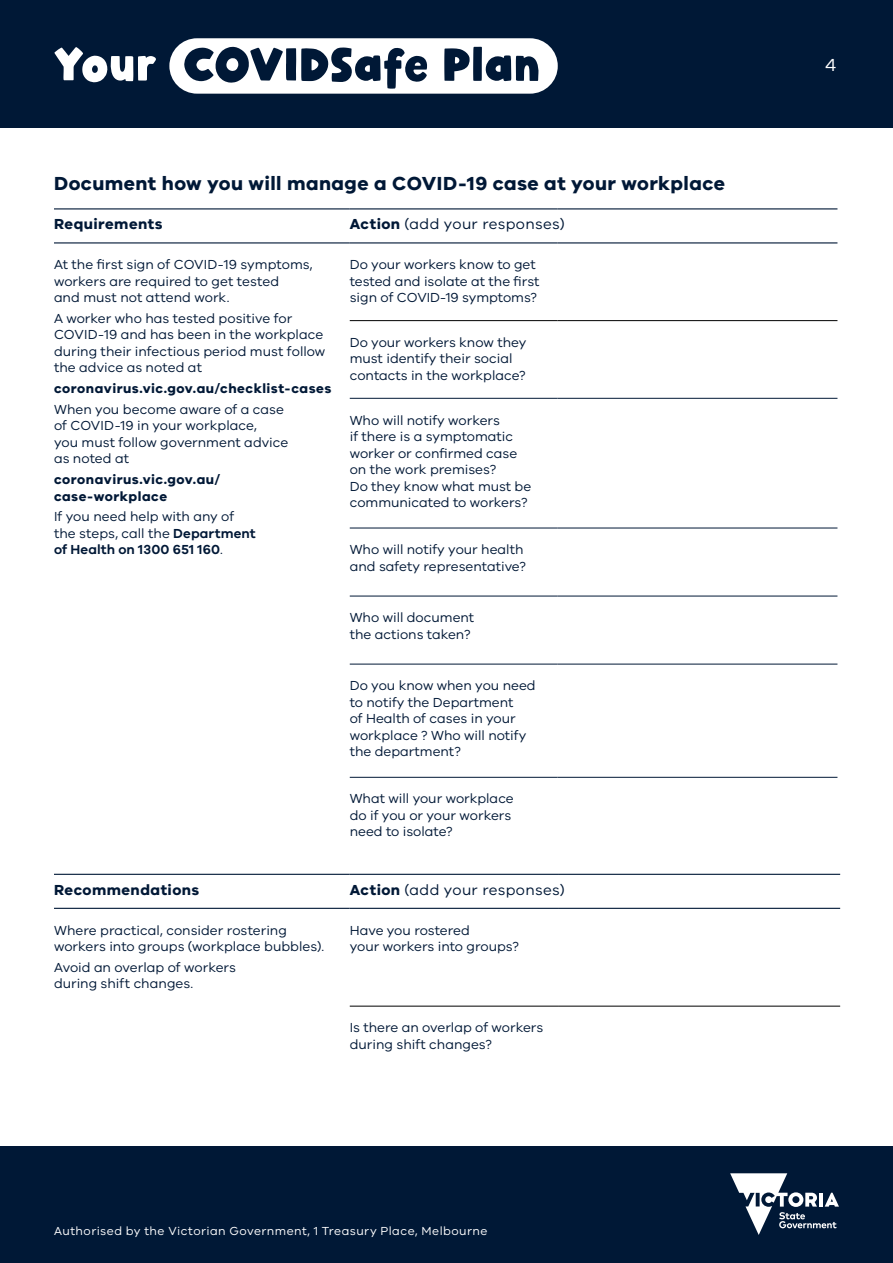
<style>
.page{position:relative;width:893px;height:1263px;background:#fff}
.page>*{position:absolute;margin:0;border:0;box-sizing:border-box;transform-origin:0 0}
.t1{font:700 50.4px "Hamberger";color:#001836}
.t2{font:700 19.5px "VIC";letter-spacing:.02em;color:#001836}
.t3{font:18px "VIC";color:#fff}
.t4{font:15px "VIC";letter-spacing:.02em;color:#001836}
.t5{font:700 15px "VIC";letter-spacing:.03em;color:#001836}
.t6{font:13.5px/16.5px "VIC";color:#001836}
.t7{font:700 13.5px/16.5px "VIC";letter-spacing:.035em;color:#001836}
.t8{font:12px "VIC";letter-spacing:.04em;color:#fff}
.s1{color:#fff}
.s2{font-weight:700}
.s3{font-weight:600}
</style>
<div class="page">
<div style="left:0;top:1146px;width:893px;height:117px;background:#001836"></div>
<div style="left:0;top:0;width:893px;height:128px;background:#001836"></div>
<div style="left:169px;top:38px;width:389px;height:56px;background:#fff;border-radius:28px"></div>
<hr style="left:54px;top:208px;width:296px;height:1px;background:#001836">
<hr style="left:350px;top:208px;width:208px;height:1px;background:#001836">
<hr style="left:558px;top:208px;width:279px;height:1px;background:#001836">
<hr style="left:350px;top:398px;width:208px;height:1px;background:#001836">
<hr style="left:558px;top:398px;width:279px;height:1px;background:#001836">
<hr style="left:350px;top:528px;width:208px;height:1px;background:#001836">
<hr style="left:558px;top:528px;width:279px;height:1px;background:#001836">
<hr style="left:350px;top:596px;width:208px;height:1px;background:#001836">
<hr style="left:558px;top:596px;width:279px;height:1px;background:#001836">
<hr style="left:350px;top:664px;width:208px;height:1px;background:#001836">
<hr style="left:558px;top:664px;width:279px;height:1px;background:#001836">
<hr style="left:350px;top:777px;width:208px;height:1px;background:#001836">
<hr style="left:558px;top:777px;width:279px;height:1px;background:#001836">
<hr style="left:350px;top:320px;width:208px;height:1px;background:#000">
<hr style="left:558px;top:320px;width:279px;height:1px;background:#000">
<hr style="left:54px;top:242px;width:296px;height:1px;background:#001836">
<hr style="left:350px;top:242px;width:208px;height:1px;background:#001836">
<hr style="left:558px;top:242px;width:279px;height:1px;background:#001836">
<hr style="left:54px;top:874px;width:296px;height:1px;background:#001836">
<hr style="left:350px;top:874px;width:209px;height:1px;background:#001836">
<hr style="left:559px;top:874px;width:281px;height:1px;background:#001836">
<hr style="left:350px;top:1006px;width:209px;height:1px;background:#000">
<hr style="left:559px;top:1006px;width:281px;height:1px;background:#000">
<hr style="left:54px;top:908px;width:296px;height:1px;background:#001836">
<hr style="left:350px;top:908px;width:209px;height:1px;background:#001836">
<hr style="left:559px;top:908px;width:281px;height:1px;background:#001836">
<svg style="left:730px;top:1173px;width:109px;height:62px"></svg>
<h1 class="t1" style="left:54px;top:43px;width:488px"><span class="s1">Your</span> COVIDSafe Plan</h1>
<h2 class="t2" style="left:54px;top:171px;width:673px">Document how you will manage a COVID‑19 case at your workplace</h2>
<p class="t5" style="left:54px;top:215px;width:110px">Requirements</p>
<p class="t4" style="left:350px;top:215px;width:217px"><span class="s2">Action</span> (add your responses)</p>
<p class="t6" style="left:54px;top:256px;width:260px">At the first sign of COVID‑19 symptoms, workers are required to get tested<br>and must not attend work.</p>
<p class="t6" style="left:54px;top:310px;width:273px">A worker who has tested positive for COVID‑19 and has been in the workplace during their infectious period must follow the advice as noted at</p>
<p class="t7" style="left:54px;top:380px;width:279px">coronavirus.vic.gov.au/checklist‑cases</p>
<p class="t6" style="left:54px;top:401px;width:236px">When you become aware of a case of COVID‑19 in your workplace,<br>you must follow government advice as noted at</p>
<p class="t7" style="left:54px;top:471px;width:168px">coronavirus.vic.gov.au/ case‑workplace</p>
<p class="t6" style="left:54px;top:508px;width:203px">If you need help with any of the steps, call the <span class="s3">Department of Health on 1300 651 160</span>.</p>
<p class="t6" style="left:350px;top:256px;width:191px">Do your workers know to get tested and isolate at the first sign of COVID‑19 symptoms?</p>
<p class="t6" style="left:350px;top:334px;width:178px">Do your workers know they must identify their social contacts in the workplace?</p>
<p class="t6" style="left:350px;top:411px;width:183px">Who will notify workers<br>if there is a symptomatic worker or confirmed case on the work premises?<br>Do they know what must be communicated to workers?</p>
<p class="t6" style="left:350px;top:541px;width:178px">Who will notify your health and safety representative?</p>
<p class="t6" style="left:350px;top:609px;width:126px">Who will document the actions taken?</p>
<p class="t6" style="left:350px;top:677px;width:187px">Do you know when you need to notify the Department<br>of Health of cases in your workplace ? Who will notify the department?</p>
<p class="t6" style="left:350px;top:790px;width:166px">What will your workplace do if you or your workers need to isolate?</p>
<p class="t5" style="left:54px;top:880px;width:147px">Recommendations</p>
<p class="t4" style="left:350px;top:881px;width:217px"><span class="s2">Action</span> (add your responses)</p>
<p class="t6" style="left:54px;top:921px;width:272px">Where practical, consider rostering workers into groups (workplace bubbles).</p>
<p class="t6" style="left:54px;top:959px;width:184px">Avoid an overlap of workers during shift changes.</p>
<p class="t6" style="left:350px;top:921px;width:171px">Have you rostered<br>your workers into groups?</p>
<p class="t6" style="left:350px;top:1019px;width:195px">Is there an overlap of workers during shift changes?</p>
<p class="t8" style="left:54px;top:1224px;width:435px">Authorised by the Victorian Government, 1 Treasury Place, Melbourne</p>
<h3 class="t3" style="left:825px;top:55px;width:13px">4</h3>
</div>
